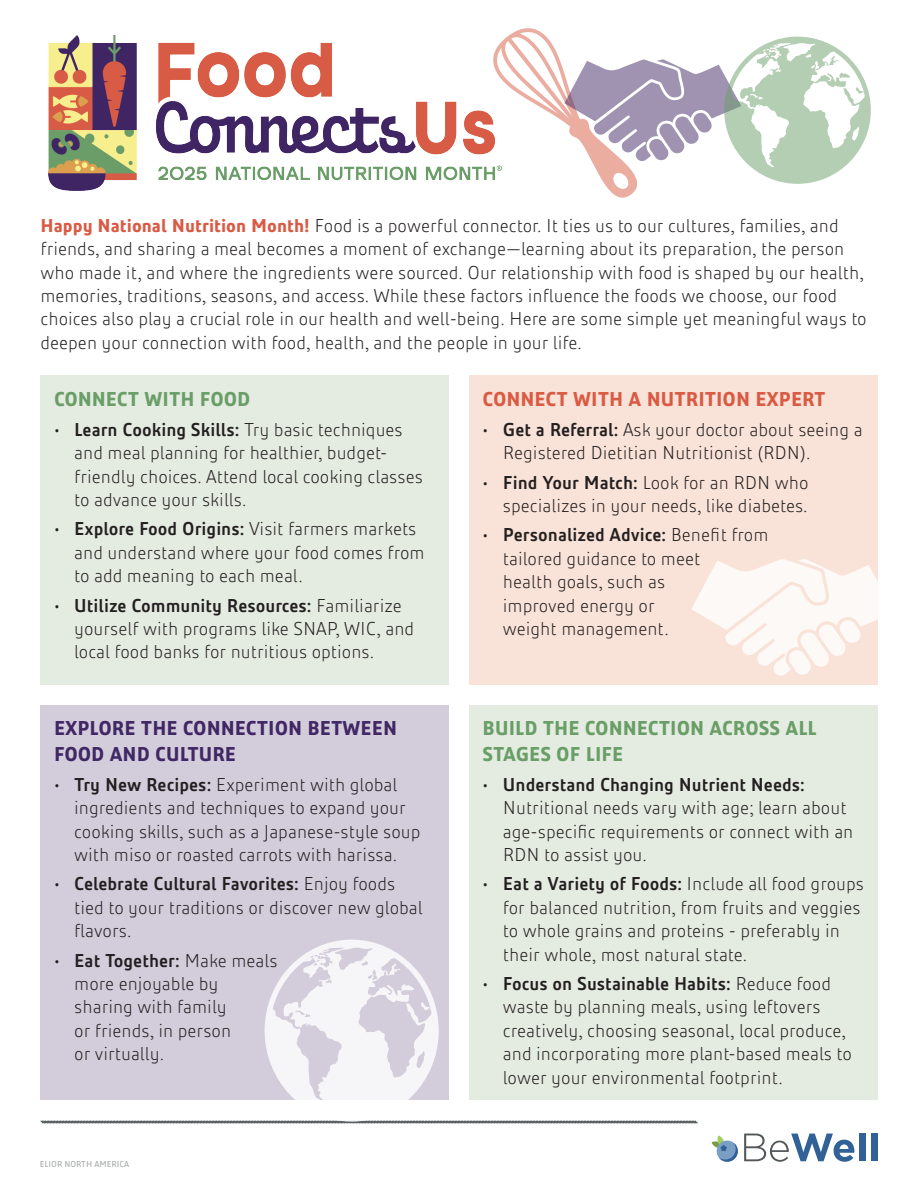
<style>
.page{position:relative;width:918px;height:1188px;background:#fff}
.page>*{position:absolute;margin:0;border:0;box-sizing:border-box;transform-origin:0 0}
.t1{font:700 21px/25.2px "Elior";color:#699e67}
.t2{font:700 21px/25.2px "Elior";color:#412865}
.t3{font:700 21px "Elior";color:#d95b44}
.t4{font:300 19.5px/23.4px "Elior";color:#231f20}
.t5{font:9px "Elior";color:#a4a6a7}
.s1{font-weight:700;color:#d95b44}
.s2{font-weight:500}
</style>
<div class="page">
<div style="left:469px;top:375px;width:409px;height:310px;background:#f9e2d7"></div>
<div style="left:40px;top:375px;width:409px;height:310px;background:#e4ebe1"></div>
<div style="left:40px;top:705px;width:409px;height:395px;background:#d3cddb"></div>
<div style="left:859px;top:1134px;width:6px;height:27px;background:#316196"></div>
<div style="left:871px;top:1134px;width:6px;height:27px;background:#316196"></div>
<svg style="left:712px;top:1134px;width:142px;height:28px"></svg>
<div style="left:469px;top:705px;width:409px;height:395px;background:#e4ebe1"></div>
<img style="left:48px;top:35px;width:444px;height:156px">
<svg style="left:492px;top:28px;width:379px;height:170px"></svg>
<svg style="left:692px;top:559px;width:186px;height:117px"></svg>
<svg style="left:40px;top:940px;width:658px;height:184px"></svg>
<p class="t4" style="left:40px;top:212px;width:828px"><span class="s1">Happy National Nutrition Month!</span> Food is a powerful connector. It ties us to our cultures, families, and friends, and sharing a meal becomes a moment of exchange—learning about its preparation, the person who made it, and where the ingredients were sourced. Our relationship with food is shaped by our health, memories, traditions, seasons, and access. While these factors influence the foods we choose, our food choices also play a crucial role in our health and well-being. Here are some simple yet meaningful ways to deepen your connection with food, health, and the people in your life.</p>
<p class="t1" style="left:54px;top:384px;width:198px">CONNECT WITH FOOD</p>
<p class="t4" style="left:74px;top:416px;width:350px;text-indent:-20px">• <span class="s2">Learn Cooking Skills:</span> Try basic techniques and meal planning for healthier, budget&shy;friendly choices. Attend local cooking classes to advance your skills.</p>
<p class="t4" style="left:74px;top:515px;width:352px;text-indent:-20px">• <span class="s2">Explore Food Origins:</span> Visit farmers markets and understand where your food comes from to add meaning to each meal.</p>
<p class="t4" style="left:74px;top:591px;width:342px;text-indent:-20px">• <span class="s2">Utilize Community Resources:</span> Familiarize yourself with programs like SNAP, WIC, and local food banks for nutritious options.</p>
<p class="t2" style="left:54px;top:714px;width:345px">EXPLORE THE CONNECTION BETWEEN<br>FOOD AND CULTURE</p>
<p class="t4" style="left:74px;top:771px;width:348px;text-indent:-20px">• <span class="s2">Try New Recipes:</span> Experiment with global ingredients and techniques to expand your cooking skills, such as a Japanese-style soup with miso or roasted carrots with harissa.</p>
<p class="t4" style="left:74px;top:870px;width:350px;text-indent:-20px">• <span class="s2">Celebrate Cultural Favorites:</span> Enjoy foods tied to your traditions or discover new global flavors.</p>
<p class="t4" style="left:74px;top:946px;width:205px;text-indent:-20px">• <span class="s2">Eat Together:</span> Make meals more enjoyable by sharing with family<br>or friends, in person<br>or virtually.</p>
<p class="t5" style="left:40px;top:1157px;width:91px">ELIOR NORTH AMERICA</p>
<p class="t3" style="left:483px;top:383px;width:345px">CONNECT WITH A NUTRITION EXPERT</p>
<p class="t4" style="left:503px;top:416px;width:361px;text-indent:-20px">• <span class="s2">Get a Referral:</span> Ask your doctor about seeing a<br>Registered Dietitian Nutritionist (RDN).</p>
<p class="t4" style="left:483px;top:468px;width:327px;text-align:right">• <span class="s2">Find Your Match:</span> Look for an RDN who specializes in your needs, like diabetes.</p>
<p class="t4" style="left:503px;top:521px;width:267px;text-indent:-20px">• <span class="s2">Personalized Advice:</span> Benefit from tailored guidance to meet<br>health goals, such as<br>improved energy or<br>weight management.</p>
<p class="t1" style="left:483px;top:714px;width:336px">BUILD THE CONNECTION ACROSS ALL<br>STAGES OF LIFE</p>
<p class="t4" style="left:503px;top:771px;width:352px;text-indent:-20px">• <span class="s2">Understand Changing Nutrient Needs:<br></span>Nutritional needs vary with age; learn about age-specific requirements or connect with an RDN to assist you.</p>
<p class="t4" style="left:503px;top:870px;width:363px;text-indent:-20px">• <span class="s2">Eat a Variety of Foods:</span> Include all food groups for balanced nutrition, from fruits and veggies to whole grains and proteins - preferably in their whole, most natural state.</p>
<p class="t4" style="left:503px;top:970px;width:351px;text-indent:-20px">• <span class="s2">Focus on Sustainable Habits:</span> Reduce food waste by planning meals, using leftovers creatively, choosing seasonal, local produce, and incorporating more plant-based meals to lower your environmental footprint.</p>
</div>
